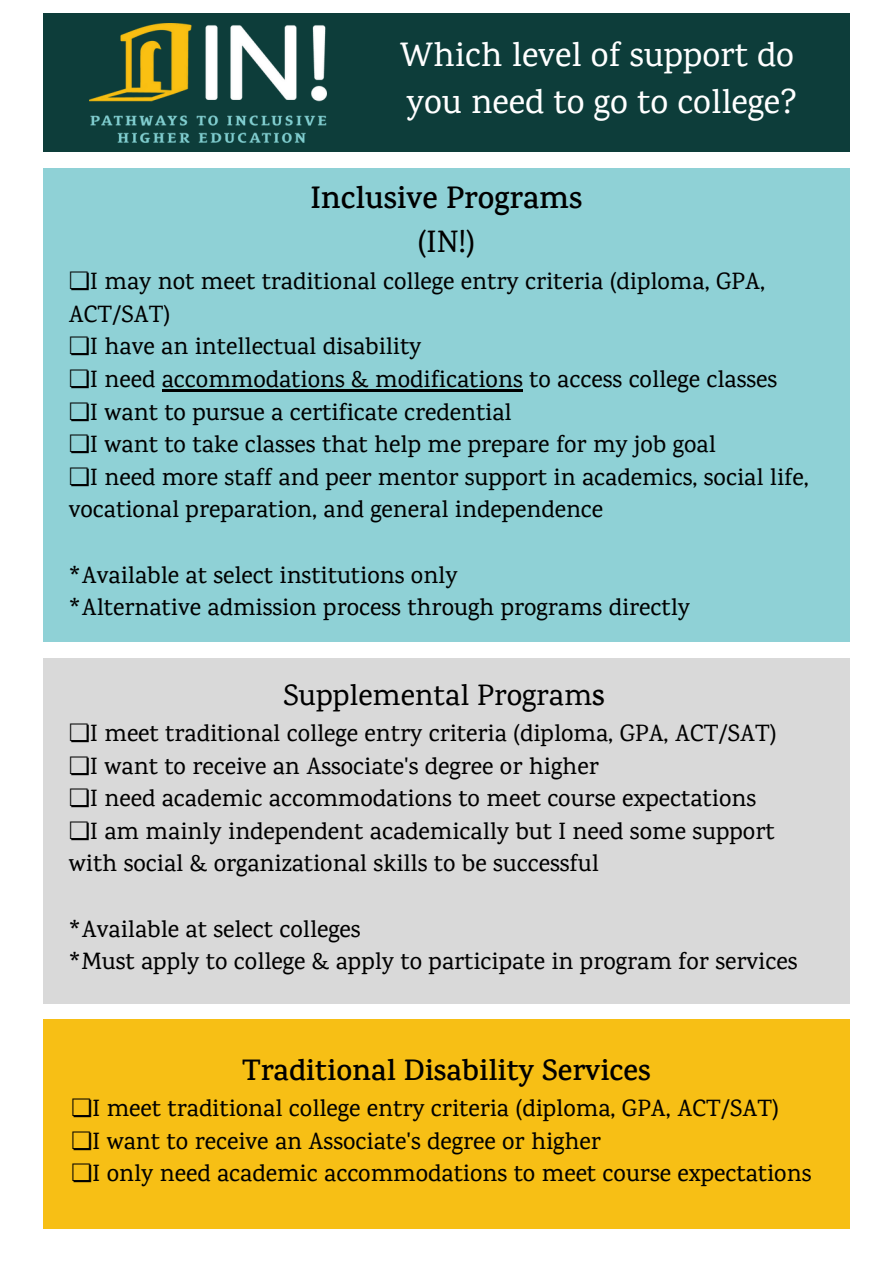
<style>
.page{position:relative;width:893px;height:1264px;background:#fff}
.page>*{position:absolute;margin:0;border:0;box-sizing:border-box;transform-origin:0 0}
.t1{font:500 34.5px "Karma";color:#fff}
.t2{font:600 31.5px "Karma";color:#000}
.t3{font:500 31.5px "Karma";color:#000}
.t4{font:600 30px "Karma";color:#000}
.t5{font:500 30px "Karma";color:#000}
.t6{font:500 24px/32.5px "Karma";color:#000}
.s1{font-family:"DejaVu Sans";font-weight:400}
.s2{font-weight:600}
</style>
<div class="page">
<div style="left:43px;top:14px;width:806px;height:138px;background:#0d3d3a"></div>
<img style="left:89px;top:23px;width:237px;height:119px">
<div style="left:43px;top:1019px;width:806px;height:209px;background:#f7bf15"></div>
<div style="left:43px;top:168px;width:806px;height:473px;background:#8fd1d6"></div>
<hr style="left:162px;top:389px;width:360px;height:2px;background:#000">
<div style="left:43px;top:658px;width:806px;height:345px;background:#d9d9d9"></div>
<p class="t1" style="left:400px;top:34px;width:395px">Which level of support do</p>
<p class="t1" style="left:406px;top:81px;width:392px">you need to go to college?</p>
<p class="t2" style="left:310px;top:179px;width:273px">Inclusive Programs</p>
<p class="t3" style="left:417px;top:223px;width:59px">(IN!)</p>
<p class="t6" style="left:69px;top:264px;width:697px"><span class="s1">❏</span>I may not meet traditional college entry criteria (diploma, GPA,<br>ACT/SAT)</p>
<p class="t6" style="left:69px;top:330px;width:354px"><span class="s1">❏</span>I have an intellectual disability</p>
<p class="t6" style="left:69px;top:362px;width:710px"><span class="s1">❏</span>I need accommodations &amp; modifications to access college classes</p>
<p class="t6" style="left:69px;top:395px;width:444px"><span class="s1">❏</span>I want to pursue a certificate credential</p>
<p class="t6" style="left:69px;top:427px;width:648px"><span class="s1">❏</span>I want to take classes that help me prepare for my job goal</p>
<p class="t6" style="left:69px;top:460px;width:741px"><span class="s1">❏</span>I need more staff and peer mentor support in academics, social life, vocational preparation, and general independence</p>
<p class="t6" style="left:69px;top:558px;width:390px">*Available at select institutions only</p>
<p class="t6" style="left:69px;top:590px;width:622px">*Alternative admission process through programs directly</p>
<p class="t5" style="left:283px;top:677px;width:323px">Supplemental Program<span class="s2">s</span></p>
<p class="t6" style="left:69px;top:716px;width:709px"><span class="s1">❏</span>I meet traditional college entry criteria (diploma, GPA, ACT/SAT)</p>
<p class="t6" style="left:69px;top:749px;width:531px"><span class="s1">❏</span>I want to receive an Associate's degree or higher</p>
<p class="t6" style="left:69px;top:781px;width:688px"><span class="s1">❏</span>I need academic accommodations to meet course expectations</p>
<p class="t6" style="left:69px;top:814px;width:707px"><span class="s1">❏</span>I am mainly independent academically but I need some support with social &amp; organizational skills to be successful</p>
<p class="t6" style="left:69px;top:912px;width:293px">*Available at select colleges</p>
<p class="t6" style="left:69px;top:944px;width:730px">*Must apply to college &amp; apply to participate in program for services</p>
<p class="t4" style="left:242px;top:1052px;width:410px">Traditional Disability Services</p>
<p class="t6" style="left:71px;top:1091px;width:709px"><span class="s1">❏</span>I meet traditional college entry criteria (diploma, GPA, ACT/SAT)</p>
<p class="t6" style="left:71px;top:1123px;width:531px"><span class="s1">❏</span>I want to receive an Associate's degree or higher</p>
<p class="t6" style="left:71px;top:1156px;width:741px"><span class="s1">❏</span>I only need academic accommodations to meet course expectations</p>
</div>
